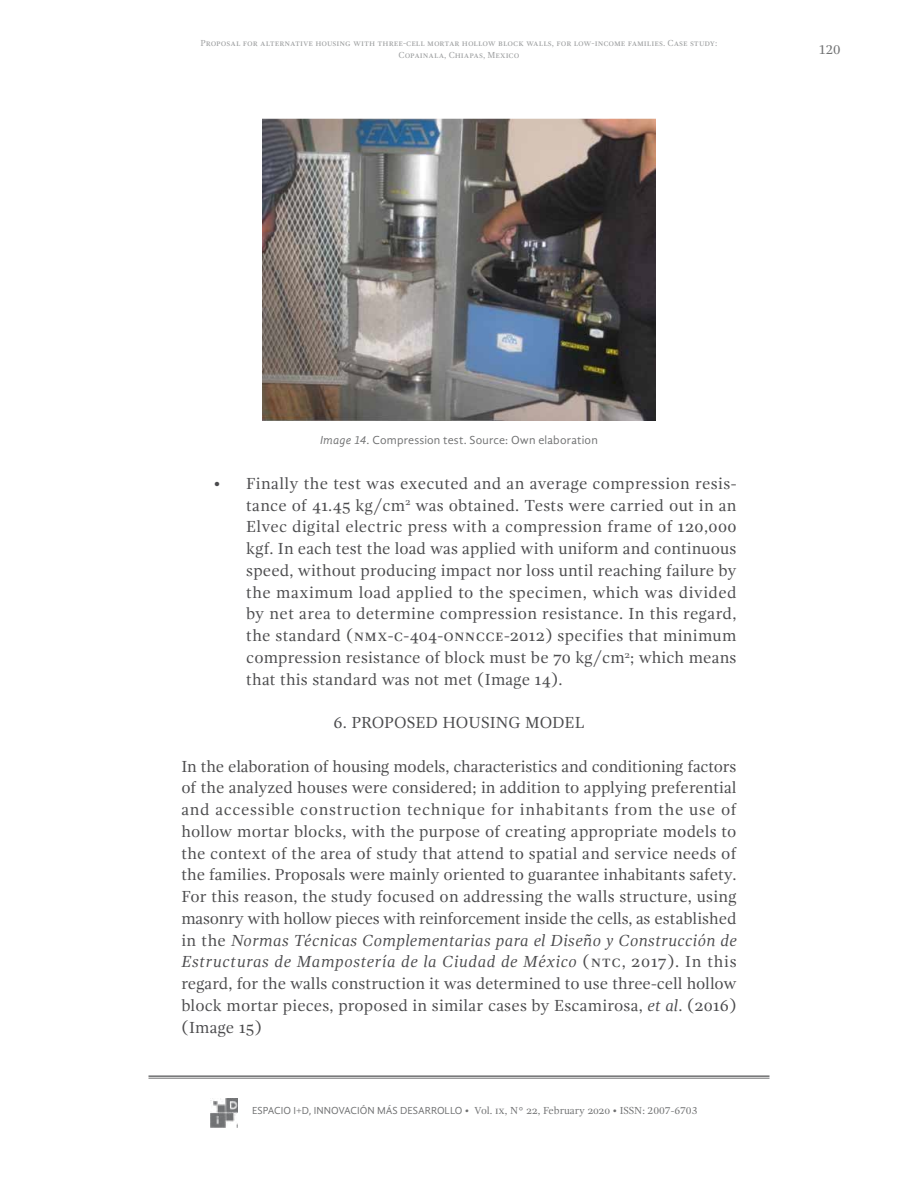
<style>
.page{position:relative;width:918px;height:1188px;background:#fff}
.page>*{position:absolute;margin:0;border:0;box-sizing:border-box;transform-origin:0 0}
.t1{font:16.5px/21.8px "Gandhi Serif";letter-spacing:.005em;color:#4b4b4d;text-align:justify}
.t2{font:13.5px "Gandhi Serif";color:#707172}
.t3{font:12px "Gandhi Sans";letter-spacing:.015em;color:#707172}
.t4{font:10.5px "Gandhi Serif";color:#707172}
.t5{font:9px/12px "Gandhi Serif";color:#9c9e9f;text-align:center}
.s1{font-style:italic}
.s2{font-family:"Gandhi Sans"}
</style>
<div class="page">
<hr style="left:148px;top:1075px;width:622px;height:2px;background:#707172">
<hr style="left:148px;top:1078px;width:622px;height:1px;background:#707172">
<img style="left:211px;top:1098px;width:27px;height:29px">
<img style="left:262px;top:119px;width:394px;height:302px">
<p class="t5" style="left:201px;top:37px;width:518px">Proposal for alternative housing with three-cell mortar hollow block walls, for low-income families. Case study:<br>Copainala, Chiapas, Mexico</p>
<p class="t2" style="left:818px;top:42px;width:24px">120</p>
<p class="t3" style="left:320px;top:434px;width:279px"><span class="s1">Image 14.</span> Compression test. Source: Own elaboration</p>
<p class="t1" style="left:246px;top:473px;width:492px;text-indent:-32px">• Finally the test was executed and an average compression resis&shy;tance of 41.45 kg/cm<sup>2</sup> was obtained. Tests were carried out in an Elvec digital electric press with a compression frame of 120,000 kgf. In each test the load was applied with uniform and continuous speed, without producing impact nor loss until reaching failure by the maximum load applied to the specimen, which was divided by net area to determine compression resistance. In this regard, the standard (nmx-c-404-onncce-2012) specifies that minimum compression resistance of block must be 70 kg/cm<sup>2</sup>; which means that this standard was not met (Image 14).</p>
<p class="t1" style="left:334px;top:712px;width:252px">6. PROPOSED HOUSING MODEL</p>
<p class="t1" style="left:181px;top:755px;width:557px">In the elaboration of housing models, characteristics and conditioning factors of the analyzed houses were considered; in addition to applying preferential and accessible construction technique for inhabitants from the use of hollow mortar blocks, with the purpose of creating appropriate models to the context of the area of study that attend to spatial and service needs of the families. Proposals were mainly oriented to guarantee inhabitants safety.<br>For this reason, the study focused on addressing the walls structure, using masonry with hollow pieces with reinforcement inside the cells, as established in the <span class="s1">Normas Técnicas Complementarias para el Diseño y Construcción de Estructuras de Mampostería de la Ciudad de México</span> (ntc, 2017). In this regard, for the walls construction it was determined to use three-cell hollow block mortar pieces, proposed in similar cases by Escamirosa, <span class="s1">et al</span>. (2016) (Image 15)</p>
<p class="t4" style="left:252px;top:1105px;width:447px"><span class="s2">ESPACIO I+D, INNOVACIÓN MÁS DESARROLLO</span> <span class="s1">•</span> Vol. ix, N° 22, February 2020 • ISSN: 2007-6703</p>
</div>
